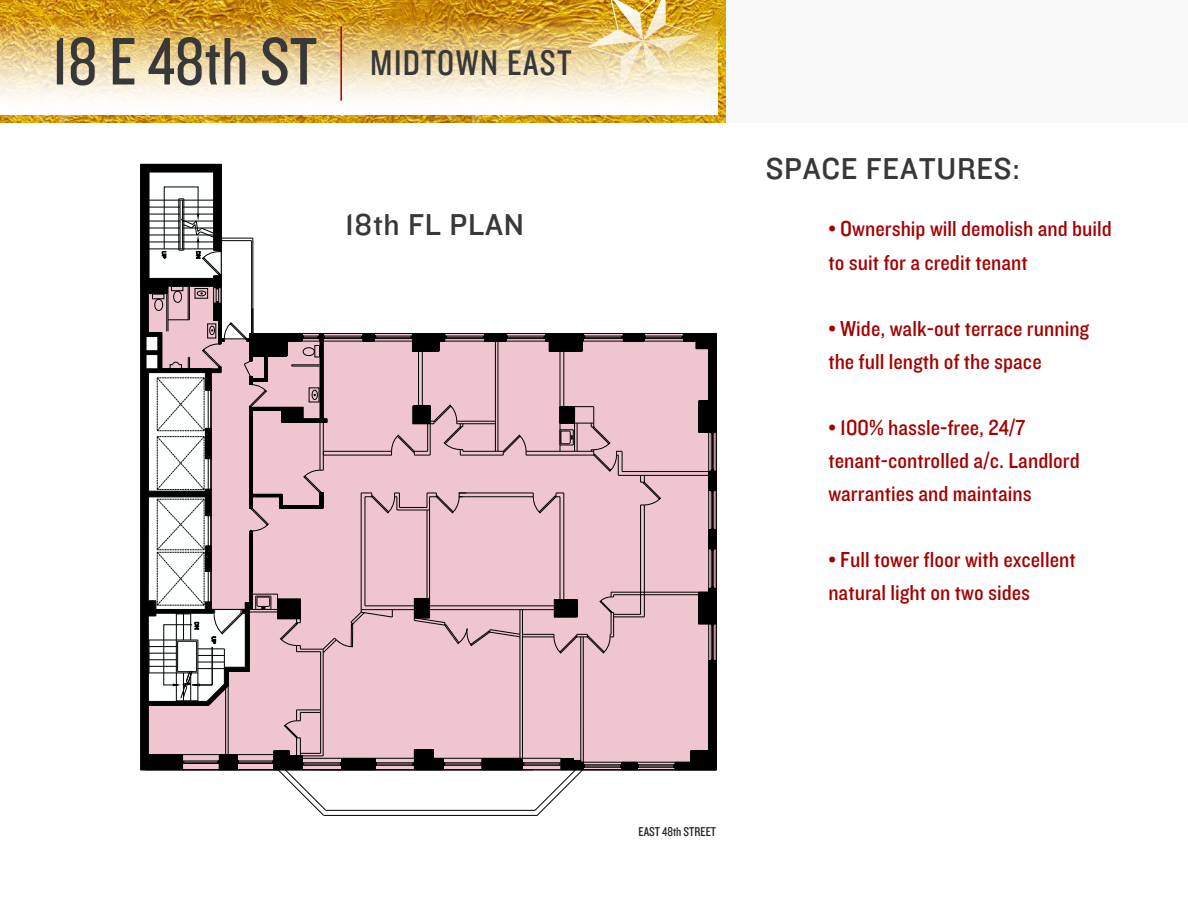
<style>
.page{position:relative;width:1188px;height:918px;background:#fff}
.page>*{position:absolute;margin:0;border:0;box-sizing:border-box;transform-origin:0 0}
.t1{font:37.05px "Knockout HTF29 Junior Liteweight";letter-spacing:.04em;color:#383838}
.t2{font:31.35px "Knockout HTF31 Junior Middlewt";letter-spacing:.02em;color:#383838}
.t3{font:22.5px/33.2px "Knockout HTF30 Junior Welterwt";color:#a40000}
.t4{font:13.35px "Knockout HTF29 Junior Liteweight";color:#231f20}
.s1{font-size:69.75px}
</style>
<div class="page">
<div style="left:678px;top:0;width:510px;height:122px;background:#f9f9f9"></div>
<img style="left:0;top:0;width:725px;height:122px">
<img style="left:1px;top:20px;width:716px;height:95px">
<hr style="left:340px;top:26px;width:2px;height:75px;background:#a40000">
<img style="left:587px;top:0;width:112px;height:92px">
<div style="left:662px;top:334px;width:54px;height:437px;background:#efc5cf"></div>
<hr style="left:614px;top:594px;width:85px;height:1px;background:#000">
<hr style="left:611px;top:592px;width:85px;height:1px;background:#000">
<hr style="left:622px;top:471px;width:87px;height:1px;background:#000">
<hr style="left:618px;top:475px;width:91px;height:1px;background:#000">
<hr style="left:637px;top:769px;width:38px;height:1px;background:#000">
<hr style="left:637px;top:762px;width:38px;height:1px;background:#000">
<hr style="left:638px;top:767px;width:36px;height:1px;background:#000">
<hr style="left:638px;top:766px;width:36px;height:1px;background:#000">
<hr style="left:638px;top:764px;width:36px;height:1px;background:#000">
<svg style="left:673px;top:658px;width:44px;height:113px;background:#ac8e95"></svg>
<hr style="left:716px;top:624px;width:1px;height:37px;background:#000">
<hr style="left:708px;top:624px;width:1px;height:37px;background:#000">
<hr style="left:711px;top:625px;width:1px;height:34px;background:#000">
<hr style="left:712px;top:625px;width:1px;height:34px;background:#000">
<hr style="left:713px;top:625px;width:1px;height:34px;background:#000">
<hr style="left:716px;top:549px;width:1px;height:39px;background:#000">
<hr style="left:708px;top:549px;width:1px;height:39px;background:#000">
<hr style="left:711px;top:550px;width:1px;height:37px;background:#000">
<hr style="left:712px;top:550px;width:1px;height:37px;background:#000">
<hr style="left:713px;top:550px;width:1px;height:37px;background:#000">
<svg style="left:708px;top:528px;width:9px;height:23px"></svg>
<svg style="left:696px;top:586px;width:20px;height:40px"></svg>
<hr style="left:698px;top:592px;width:1px;height:32px;background:#000">
<hr style="left:716px;top:588px;width:1px;height:36px;background:#000">
<hr style="left:708px;top:661px;width:1px;height:90px;background:#000">
<hr style="left:716px;top:661px;width:1px;height:109px;background:#000">
<svg style="left:141px;top:165px;width:80px;height:21px"></svg>
<svg style="left:708px;top:469px;width:9px;height:24px"></svg>
<hr style="left:711px;top:433px;width:1px;height:37px;background:#000">
<hr style="left:712px;top:433px;width:1px;height:37px;background:#000">
<hr style="left:713px;top:433px;width:1px;height:37px;background:#000">
<hr style="left:716px;top:430px;width:1px;height:42px;background:#000">
<hr style="left:708px;top:432px;width:1px;height:40px;background:#000">
<hr style="left:644px;top:333px;width:39px;height:1px;background:#000">
<hr style="left:644px;top:341px;width:39px;height:1px;background:#000">
<hr style="left:645px;top:337px;width:37px;height:1px;background:#000">
<hr style="left:645px;top:338px;width:37px;height:1px;background:#000">
<hr style="left:645px;top:336px;width:37px;height:1px;background:#000">
<svg style="left:681px;top:333px;width:36px;height:101px;background:#887076"></svg>
<hr style="left:213px;top:172px;width:1px;height:78px;background:#000">
<hr style="left:221px;top:164px;width:1px;height:88px;background:#000">
<hr style="left:149px;top:172px;width:1px;height:106px;background:#000">
<hr style="left:149px;top:172px;width:65px;height:1px;background:#000">
<hr style="left:141px;top:164px;width:80px;height:1px;background:#000">
<hr style="left:716px;top:490px;width:1px;height:40px;background:#000">
<hr style="left:708px;top:490px;width:1px;height:40px;background:#000">
<hr style="left:711px;top:492px;width:1px;height:37px;background:#000">
<hr style="left:712px;top:492px;width:1px;height:37px;background:#000">
<hr style="left:713px;top:492px;width:1px;height:37px;background:#000">
<hr style="left:140px;top:164px;width:1px;height:606px;background:#000">
<svg style="left:140px;top:186px;width:522px;height:630px"></svg>
<h1 class="t1" style="left:52px;top:44px;width:521px"><span class="s1">18 E 48th ST</span> MIDTOWN EAST</h1>
<h2 class="t2" style="left:345px;top:207px;width:180px">18th FL PLAN</h2>
<h2 class="t2" style="left:766px;top:152px;width:256px">SPACE FEATURES:</h2>
<p class="t3" style="left:828px;top:213px;width:285px">• Ownership will demolish and build to suit for a credit tenant</p>
<p class="t3" style="left:828px;top:312px;width:262px">• Wide, walk-out terrace running the full length of the space</p>
<p class="t3" style="left:828px;top:412px;width:253px">• 100% hassle-free, 24/7 tenant-controlled a/c. Landlord warranties and maintains</p>
<p class="t3" style="left:828px;top:544px;width:249px">• Full tower floor with excellent natural light on two sides</p>
<p class="t4" style="left:639px;top:825px;width:79px">EAST 48th STREET</p>
</div>
